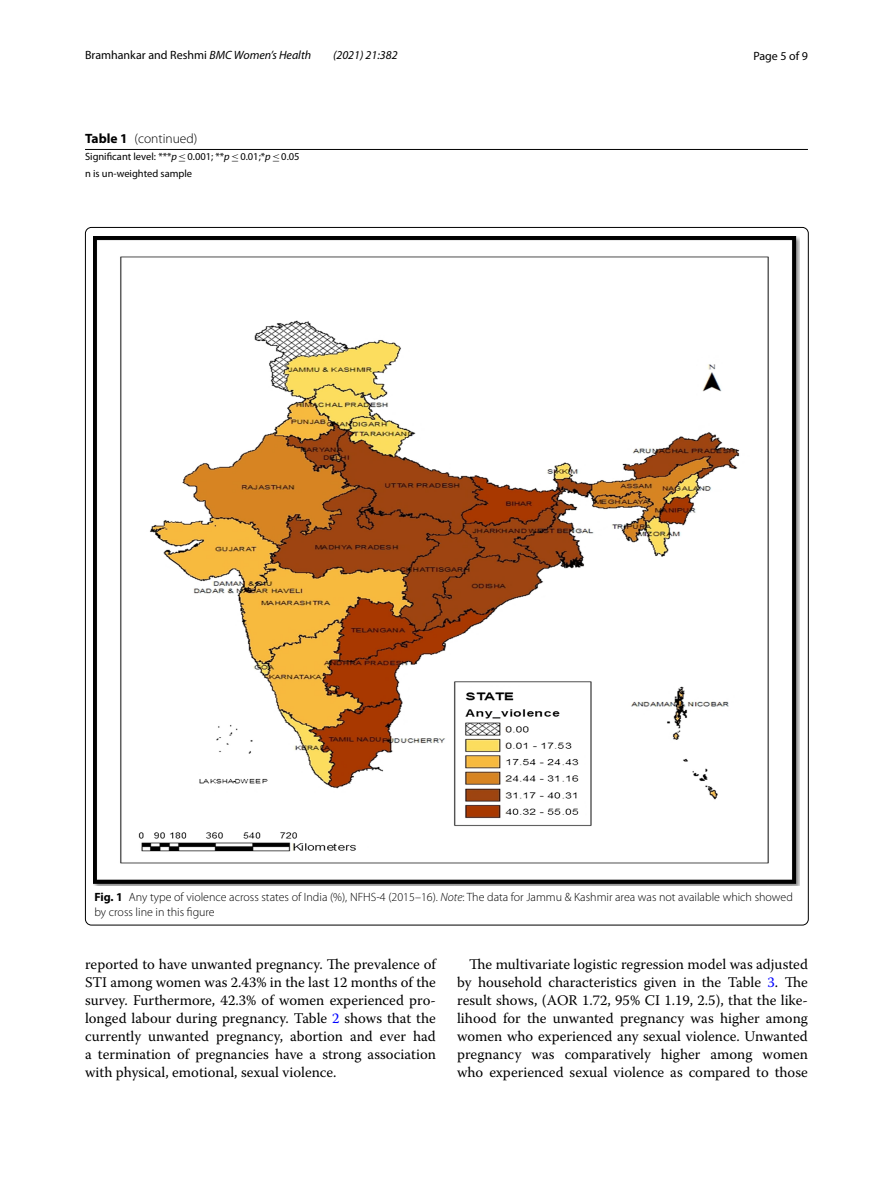
<style>
.page{position:relative;width:893px;height:1187px;background:#fff}
.page>*{position:absolute;margin:0;border:0;box-sizing:border-box;transform-origin:0 0}
.t1{font:14.7px/18px "Warnock Pro";color:#000;text-align:justify}
.t2{font:300 13.5px "Myriad Pro";color:#000}
.t3{font:300 12px/15px "Myriad Pro";color:#000}
.t4{font:12px "Myriad Pro";color:#000}
.t5{font:italic 12px "Myriad Pro";color:#000}
.t6{font:10.5px/17px "Myriad Pro";color:#000}
.s1{font-style:italic}
.s2{font-weight:700}
.s3{font-family:"MTSY"}
.s4{color:#00f}
</style>
<div class="page">
<hr style="left:85px;top:149px;width:723px;height:1px;background:#000">
<img style="left:94px;top:236px;width:706px;height:649px">
<p class="t4" style="left:85px;top:48px;width:228px">Bramhankar and Reshmi <span class="s1">BMC Women’s Health</span></p>
<p class="t5" style="left:333px;top:48px;width:66px">(2021) 21:382</p>
<p class="t4" style="left:753px;top:48px;width:56px">Page 5 of 9</p>
<p class="t2" style="left:85px;top:131px;width:114px"><span class="s2">Table 1</span> (continued)</p>
<p class="t6" style="left:85px;top:148px;width:216px">Significant level: ***<span class="s1">p</span><span class="s3">≤</span>0.001; **<span class="s1">p</span><span class="s3">≤</span>0.01;*<span class="s1">p</span><span class="s3">≤</span>0.05 n is un-weighted sample</p>
<p class="t3" style="left:94px;top:889px;width:700px"><span class="s2">Fig. 1</span> Any type of violence across states of India (%), NFHS-4 (2015–16). <span class="s1">Note</span>: The data for Jammu &amp; Kashmir area was not available which showed by cross line in this figure</p>
<p class="t1" style="left:85px;top:954px;width:352px">reported to have unwanted pregnancy. The prevalence of STI among women was 2.43% in the last 12 months of the survey. Furthermore, 42.3% of women experienced pro&shy;longed labour during pregnancy. Table <span class="s4">2</span> shows that the currently unwanted pregnancy, abortion and ever had a termination of pregnancies have a strong association with physical, emotional, sexual violence.</p>
<p class="t1" style="left:457px;top:954px;width:352px;text-indent:12px">The multivariate logistic regression model was adjusted by household characteristics given in the Table <span class="s4">3</span>. The result shows, (AOR 1.72, 95% CI 1.19, 2.5), that the like&shy;lihood for the unwanted pregnancy was higher among women who experienced any sexual violence. Unwanted pregnancy was comparatively higher among women who experienced sexual violence as compared to those</p>
</div>
